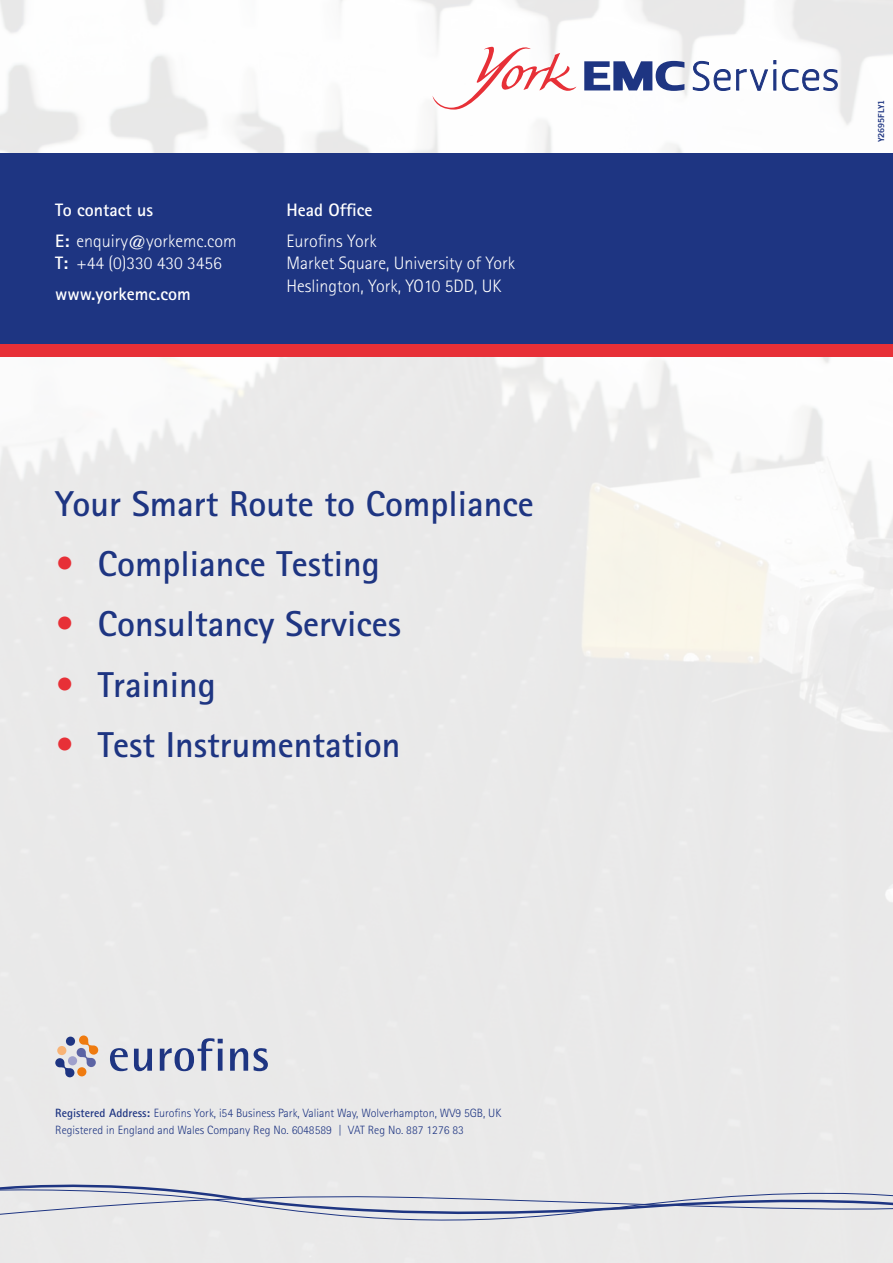
<style>
.page{position:relative;width:893px;height:1263px;background:#fff}
.page>*{position:absolute;margin:0;border:0;box-sizing:border-box;transform-origin:0 0}
.t1{font:700 36px "Rotis Sans Serif Std";color:#1e3582}
.t2{font:300 18px/22.5px "Rotis Sans Serif Std";color:#fff}
.t3{font:700 18px/31px "Rotis Sans Serif Std";color:#fff}
.t4{font:300 12px/17.5px "Rotis Sans Serif Std";color:#1e3582}
.t5{font:8.25px "Trade Gothic LT Bold Two";color:#1e3582}
.s1{font-weight:700}
.s2{font-weight:300}
.s3{color:#e73037}
</style>
<div class="page">
<div style="left:0;top:153px;width:893px;height:198px;background:#1e3582"></div>
<div style="left:0;top:344px;width:893px;height:13px;background:#e73037"></div>
<svg style="left:584px;top:61px;width:100px;height:30px"></svg>
<svg style="left:692px;top:60px;width:146px;height:31px"></svg>
<svg style="left:432px;top:44px;width:145px;height:66px"></svg>
<svg style="left:55px;top:1035px;width:43px;height:42px;background:#c7bfc3"></svg>
<div style="left:77px;top:1067px;width:9px;height:9px;background:#ef7b10;border-radius:50%"></div>
<div style="left:57px;top:1046px;width:9px;height:9px;background:#f8b375;border-radius:50%"></div>
<div style="left:66px;top:1036px;width:9px;height:10px;background:#1e3582;border-radius:50%"></div>
<svg style="left:110px;top:1048px;width:18px;height:23px"></svg>
<svg style="left:134px;top:1049px;width:18px;height:22px"></svg>
<svg style="left:160px;top:1038px;width:63px;height:33px;background:#a7afc7"></svg>
<svg style="left:230px;top:1048px;width:18px;height:23px"></svg>
<svg style="left:254px;top:1048px;width:14px;height:23px"></svg>
<svg style="left:0;top:1177px;width:893px;height:52px;background:#d8d9e0"></svg>
<h2 class="t2" style="left:55px;top:194px;width:183px;line-height:31px"><span class="s1">To contact us<br>E:</span> enquiry@yorkemc.com</h2>
<h2 class="t3" style="left:55px;top:247px;width:168px">T: <span class="s2">+44 (0)330 430 3456 </span>www.yorkemc.com</h2>
<h2 class="t3" style="left:287px;top:194px;width:88px">Head Office</h2>
<h2 class="t2" style="left:287px;top:230px;width:230px">Eurofins York<br>Market Square, University of York<br>Heslington, York, YO10 5DD, UK</h2>
<h1 class="t1" style="left:55px;top:481px;width:480px">Your Smart Route to Compliance</h1>
<h1 class="t1" style="left:55px;top:541px;width:326px"><span class="s3">•</span> Compliance Testing</h1>
<h1 class="t1" style="left:55px;top:601px;width:347px"><span class="s3">•</span> Consultancy Services</h1>
<h1 class="t1" style="left:55px;top:662px;width:162px"><span class="s3">•</span> Training</h1>
<h1 class="t1" style="left:55px;top:722px;width:347px"><span class="s3">•</span> Test Instrumentation</h1>
<p class="t4" style="left:55px;top:1104px;width:448px"><span class="s1">Registered Address:</span> Eurofins York, i54 Business Park, Valiant Way, Wolverhampton, WV9 5GB, UK<br>Registered in England and Wales Company Reg No. 6048589 | VAT Reg No. 887 1276 83</p>
<p class="t5" style="left:876px;top:142px;width:44px;rotate:-90deg">Y2695FLY1</p>
</div>
